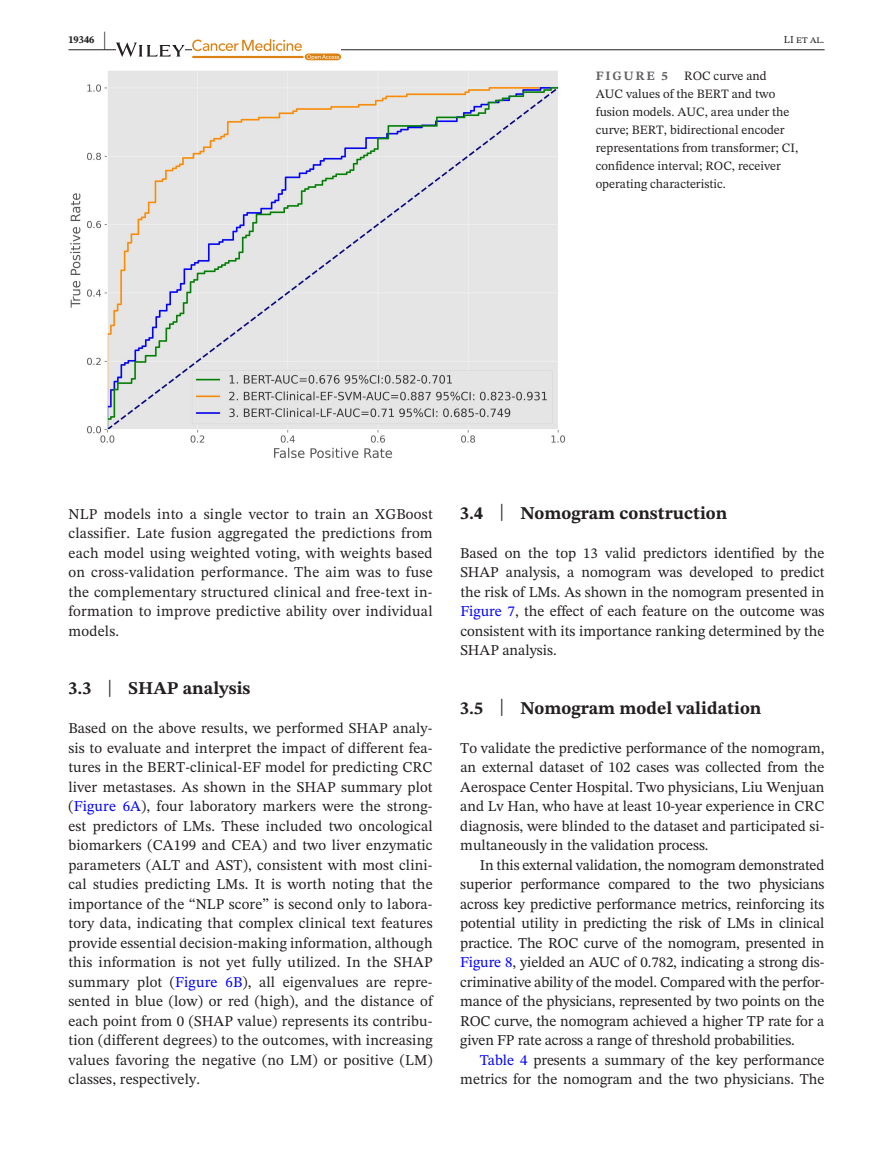
<style>
.page{position:relative;width:893px;height:1174px;background:#fff}
.page>*{position:absolute;margin:0;border:0;box-sizing:border-box;transform-origin:0 0}
.t1{font:700 18px "STIX Two Text";color:#231f20}
.t2{font:15px/19.5px "STIX Two Text";color:#231f20;text-align:justify}
.t3{font:12.75px/18px "STIX Two Text";color:#231f20}
.t4{font:700 12.75px "STIX Two Text";letter-spacing:.14em;color:#636366}
.t5{font:10.5px "STIX Two Text";color:#231f20}
.t6{font:700 10.5px "STIX Two Text";color:#231f20}
.s1{font-size:21px}
.s2{font-weight:400;font-size:23.7px}
.s3{color:#00f}
</style>
<div class="page">
<hr style="left:68px;top:49px;width:756px;height:1px;background:#231f20">
<svg style="left:116px;top:43px;width:69px;height:14px"></svg>
<svg style="left:192px;top:39px;width:149px;height:21px"></svg>
<img style="left:70px;top:71px;width:495px;height:388px">
<p class="t6" style="left:68px;top:32px;width:39px">19346 <span class="s1">|</span></p>
<p class="t5" style="left:784px;top:32px;width:42px">LI et al.</p>
<p class="t3" style="left:596px;top:66px;width:204px;text-indent:89px">ROC curve and<br>AUC values of the BERT and two fusion models. AUC, area under the curve; BERT, bidirectional encoder representations from transformer; CI, confidence interval; ROC, receiver operating characteristic.</p>
<p class="t4" style="left:596px;top:66px;width:74px">FIGURE 5</p>
<p class="t2" style="left:68px;top:504px;width:366px">NLP models into a single vector to train an XGBoost classifier. Late fusion aggregated the predictions from each model using weighted voting, with weights based on cross-validation performance. The aim was to fuse the complementary structured clinical and free-text in&shy;formation to improve predictive ability over individual models.</p>
<p class="t1" style="left:68px;top:675px;width:184px">3.3 <span class="s2">|</span> SHAP analysis</p>
<p class="t2" style="left:68px;top:718px;width:366px">Based on the above results, we performed SHAP analy&shy;sis to evaluate and interpret the impact of different fea&shy;tures in the BERT-clinical-EF model for predicting CRC liver metastases. As shown in the SHAP summary plot (<span class="s3">Figure 6A</span>), four laboratory markers were the strong&shy;est predictors of LMs. These included two oncological biomarkers (CA199 and CEA) and two liver enzymatic parameters (ALT and AST), consistent with most clini&shy;cal studies predicting LMs. It is worth noting that the importance of the “NLP score” is second only to labora&shy;tory data, indicating that complex clinical text features provide essential decision-making information, although this information is not yet fully utilized. In the SHAP summary plot (<span class="s3">Figure 6B</span>), all eigenvalues are repre&shy;sented in blue (low) or red (high), and the distance of each point from 0 (SHAP value) represents its contribu&shy;tion (different degrees) to the outcomes, with increasing values favoring the negative (no LM) or positive (LM) classes, respectively.</p>
<p class="t1" style="left:460px;top:500px;width:269px">3.4 <span class="s2">|</span> Nomogram construction</p>
<p class="t2" style="left:460px;top:543px;width:366px">Based on the top 13 valid predictors identified by the SHAP analysis, a nomogram was developed to predict the risk of LMs. As shown in the nomogram presented in <span class="s3">Figure 7</span>, the effect of each feature on the outcome was consistent with its importance ranking determined by the SHAP analysis.</p>
<p class="t1" style="left:460px;top:695px;width:303px">3.5 <span class="s2">|</span> Nomogram model validation</p>
<p class="t2" style="left:460px;top:738px;width:366px">To validate the predictive performance of the nomogram, an external dataset of 102 cases was collected from the Aerospace Center Hospital. Two physicians, Liu Wenjuan and Lv Han, who have at least 10-year experience in CRC diagnosis, were blinded to the dataset and participated si&shy;multaneously in the validation process.</p>
<p class="t2" style="left:460px;top:855px;width:366px;text-indent:20px">In this external validation, the nomogram demonstrated superior performance compared to the two physicians across key predictive performance metrics, reinforcing its potential utility in predicting the risk of LMs in clinical practice. The ROC curve of the nomogram, presented in <span class="s3">Figure 8</span>, yielded an AUC of 0.782, indicating a strong dis&shy;criminative ability of the model. Compared with the perfor&shy;mance of the physicians, represented by two points on the ROC curve, the nomogram achieved a higher TP rate for a given FP rate across a range of threshold probabilities.</p>
<p class="t2" style="left:460px;top:1050px;width:366px;text-align:right"><span class="s3">Table 4</span> presents a summary of the key performance metrics for the nomogram and the two physicians. The</p>
</div>
